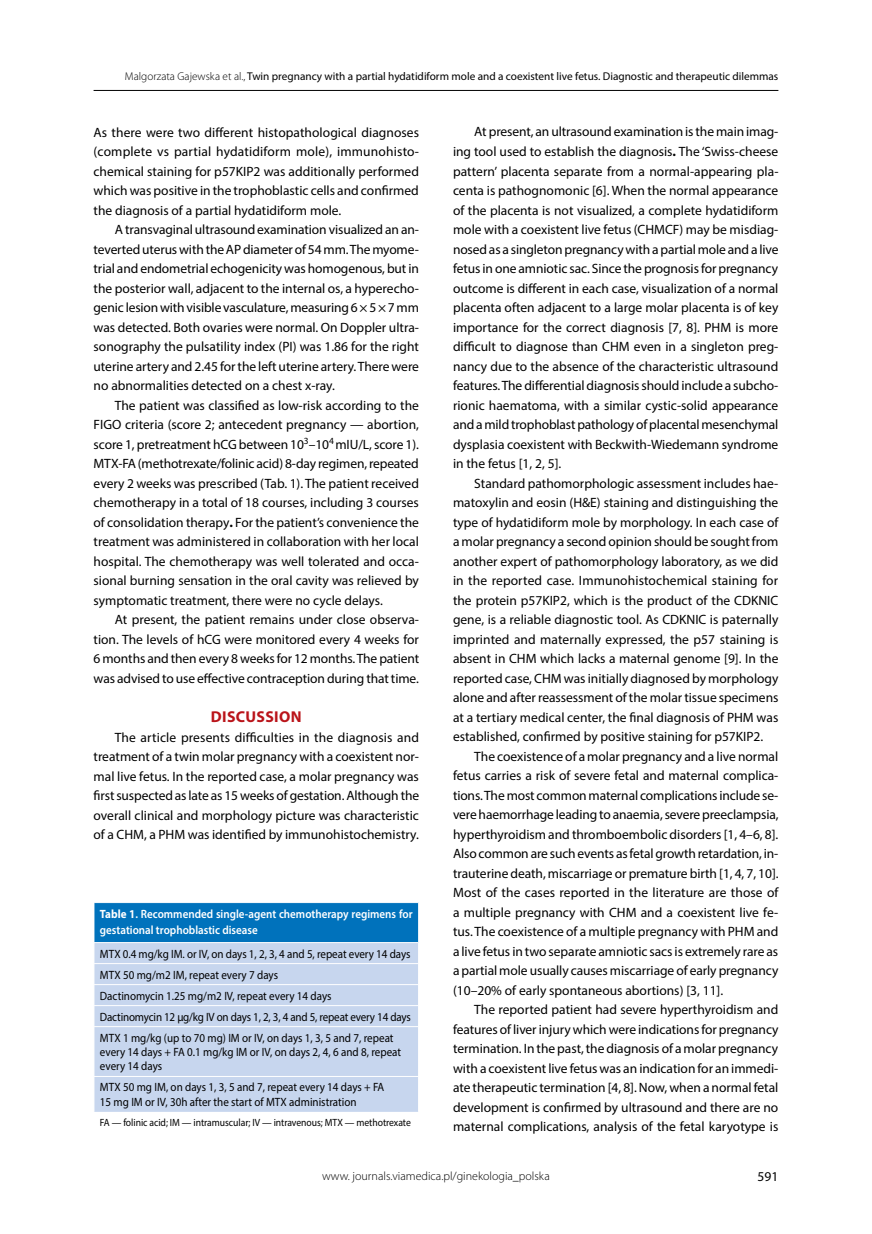
<style>
.page{position:relative;width:872px;height:1234px;background:#fff}
.page>*{position:absolute;margin:0;border:0;box-sizing:border-box;transform-origin:0 0}
.t1{font:700 15.75px "Myriad Pro";letter-spacing:.02em;color:#ba141a}
.t2{font:13.5px/19.5px "Myriad Pro";color:#000;text-align:justify}
.t3{font:12px/21px "Myriad Pro";color:#000;scale:.92 1}
.t4{font:600 12px/16.5px "Myriad Pro";color:#fff;scale:.92 1}
.t5{font:300 12px "Myriad Pro";color:#000}
.t6{font:11.25px "Myriad Pro";color:#000}
.t7{font:10.5px "Myriad Pro";letter-spacing:-.005em;color:#000;scale:.92 1}
.s1{font-weight:300}
.s2{font-weight:700}
</style>
<div class="page">
<hr style="left:94px;top:90px;width:684px;height:1px;background:#000">
<div style="left:94px;top:902px;width:324px;height:40px;background:#0072bc"></div>
<div style="left:95px;top:943px;width:323px;height:168px;background:#c7d6ee"></div>
<hr style="left:94px;top:963px;width:325px;height:1px;background:#fff">
<hr style="left:94px;top:983px;width:325px;height:1px;background:#fff">
<hr style="left:94px;top:1004px;width:325px;height:1px;background:#fff">
<hr style="left:94px;top:1025px;width:325px;height:1px;background:#fff">
<hr style="left:94px;top:1075px;width:325px;height:1px;background:#fff">
<hr style="left:94px;top:902px;width:325px;height:1px;background:#fff">
<hr style="left:94px;top:902px;width:1px;height:40px;background:#fff">
<svg style="left:94px;top:942px;width:1px;height:83px"></svg>
<p class="t6" style="left:125px;top:70px;width:655px"><span class="s1">Malgorzata Gajewska et al.,</span> Twin pregnancy with a partial hydatidiform mole and a coexistent live fetus. Diagnostic and therapeutic dilemmas</p>
<p class="t2" style="left:94px;top:122px;width:327px">As there were two different histopathological diagnoses (complete vs partial hydatidiform mole), immunohisto&shy;chemical staining for p57KIP2 was additionally performed which was positive in the trophoblastic cells and confirmed the diagnosis of a partial hydatidiform mole.</p>
<p class="t2" style="left:94px;top:219px;width:327px;text-indent:21px">A transvaginal ultrasound examination visualized an an&shy;teverted uterus with the AP diameter of 54 mm. The myome&shy;trial and endometrial echogenicity was homogenous, but in the posterior wall, adjacent to the internal os, a hyperecho&shy;genic lesion with visible vasculature, measuring 6 × 5 × 7 mm was detected. Both ovaries were normal. On Doppler ultra&shy;sonography the pulsatility index (PI) was 1.86 for the right uterine artery and 2.45 for the left uterine artery. There were no abnormalities detected on a chest x-ray.</p>
<p class="t2" style="left:94px;top:395px;width:327px;text-indent:21px">The patient was classified as low-risk according to the FIGO criteria (score 2; antecedent pregnancy — abortion, score 1, pretreatment hCG between 10<sup>3</sup>–10<sup>4</sup> mIU/L, score 1).<br>MTX-FA (methotrexate/folinic acid) 8-day regimen, repeated every 2 weeks was prescribed (Tab. 1). The patient received chemotherapy in a total of 18 courses, including 3 courses of consolidation therapy<span class="s2">.</span> For the patient’s convenience the treatment was administered in collaboration with her local hospital. The chemotherapy was well tolerated and occa&shy;sional burning sensation in the oral cavity was relieved by symptomatic treatment, there were no cycle delays.</p>
<p class="t2" style="left:94px;top:609px;width:327px;text-indent:21px">At present, the patient remains under close observa&shy;tion. The levels of hCG were monitored every 4 weeks for 6 months and then every 8 weeks for 12 months. The patient was advised to use effective contraception during that time.</p>
<p class="t1" style="left:211px;top:706px;width:92px">DISCUSSION</p>
<p class="t2" style="left:94px;top:726px;width:327px;text-indent:21px">The article presents difficulties in the diagnosis and treatment of a twin molar pregnancy with a coexistent nor&shy;mal live fetus. In the reported case, a molar pregnancy was first suspected as late as 15 weeks of gestation. Although the overall clinical and morphology picture was characteristic of a CHM, a PHM was identified by immunohistochemistry.</p>
<p class="t4" style="left:100px;top:904px;width:341px"><span class="s2">Table 1</span>. Recommended single-agent chemotherapy regimens for gestational trophoblastic disease</p>
<p class="t3" style="left:100px;top:942px;width:339px">MTX 0.4 mg/kg IM. or IV, on days 1, 2, 3, 4 and 5, repeat every 14 days MTX 50 mg/m2 IM, repeat every 7 days<br>Dactinomycin 1.25 mg/m2 IV, repeat every 14 days<br>Dactinomycin 12 µg/kg IV on days 1, 2, 3, 4 and 5, repeat every 14 days MTX 1 mg/kg (up to 70 mg) IM or IV, on days 1, 3, 5 and 7, repeat</p>
<p class="t3" style="left:100px;top:1044px;width:329px;line-height:14.4px">every 14 days + FA 0.1 mg/kg IM or IV, on days 2, 4, 6 and 8, repeat every 14 days</p>
<p class="t3" style="left:100px;top:1079px;width:311px;line-height:14.4px">MTX 50 mg IM, on days 1, 3, 5 and 7, repeat every 14 days + FA<br>15 mg IM or IV, 30h after the start of MTX administration</p>
<p class="t7" style="left:100px;top:1115px;width:339px">FA — folinic acid; IM — intramuscular; IV — intravenous; MTX — methotrexate</p>
<p class="t2" style="left:453px;top:122px;width:327px;text-indent:21px">At present, an ultrasound examination is the main imag&shy;ing tool used to establish the diagnosis<span class="s2">.</span> The ‘Swiss-cheese pattern’ placenta separate from a normal-appearing pla&shy;centa is pathognomonic [6]. When the normal appearance of the placenta is not visualized, a complete hydatidiform mole with a coexistent live fetus (CHMCF) may be misdiag&shy;nosed as a singleton pregnancy with a partial mole and a live fetus in one amniotic sac. Since the prognosis for pregnancy outcome is different in each case, visualization of a normal placenta often adjacent to a large molar placenta is of key importance for the correct diagnosis [7, 8]. PHM is more difficult to diagnose than CHM even in a singleton preg&shy;nancy due to the absence of the characteristic ultrasound features. The differential diagnosis should include a subcho&shy;rionic haematoma, with a similar cystic-solid appearance and a mild trophoblast pathology of placental mesenchymal dysplasia coexistent with Beckwith-Wiedemann syndrome in the fetus [1, 2, 5].</p>
<p class="t2" style="left:453px;top:473px;width:327px;text-indent:21px">Standard pathomorphologic assessment includes hae&shy;matoxylin and eosin (H&amp;E) staining and distinguishing the type of hydatidiform mole by morphology. In each case of a molar pregnancy a second opinion should be sought from another expert of pathomorphology laboratory, as we did in the reported case. Immunohistochemical staining for the protein p57KIP2, which is the product of the CDKNIC gene, is a reliable diagnostic tool. As CDKNIC is paternally imprinted and maternally expressed, the p57 staining is absent in CHM which lacks a maternal genome [9]. In the reported case, CHM was initially diagnosed by morphology alone and after reassessment of the molar tissue specimens at a tertiary medical center, the final diagnosis of PHM was established, confirmed by positive staining for p57KIP2.</p>
<p class="t2" style="left:453px;top:746px;width:327px;text-indent:21px">The coexistence of a molar pregnancy and a live normal fetus carries a risk of severe fetal and maternal complica&shy;tions. The most common maternal complications include se&shy;vere haemorrhage leading to anaemia, severe preeclampsia, hyperthyroidism and thromboembolic disorders [1, 4–6, 8].<br>Also common are such events as fetal growth retardation, in&shy;trauterine death, miscarriage or premature birth [1, 4, 7, 10].<br>Most of the cases reported in the literature are those of a multiple pregnancy with CHM and a coexistent live fe&shy;tus. The coexistence of a multiple pregnancy with PHM and a live fetus in two separate amniotic sacs is extremely rare as a partial mole usually causes miscarriage of early pregnancy (10–20% of early spontaneous abortions) [3, 11].</p>
<p class="t2" style="left:453px;top:999px;width:327px;text-indent:21px">The reported patient had severe hyperthyroidism and features of liver injury which were indications for pregnancy termination. In the past, the diagnosis of a molar pregnancy with a coexistent live fetus was an indication for an immedi&shy;ate therapeutic termination [4, 8]. Now, when a normal fetal development is confirmed by ultrasound and there are no maternal complications, analysis of the fetal karyotype is</p>
<p class="t5" style="left:322px;top:1169px;width:229px">www. journals.viamedica.pl/ginekologia_polska</p>
<p class="t2" style="left:757px;top:1166px;width:22px">591</p>
</div>
